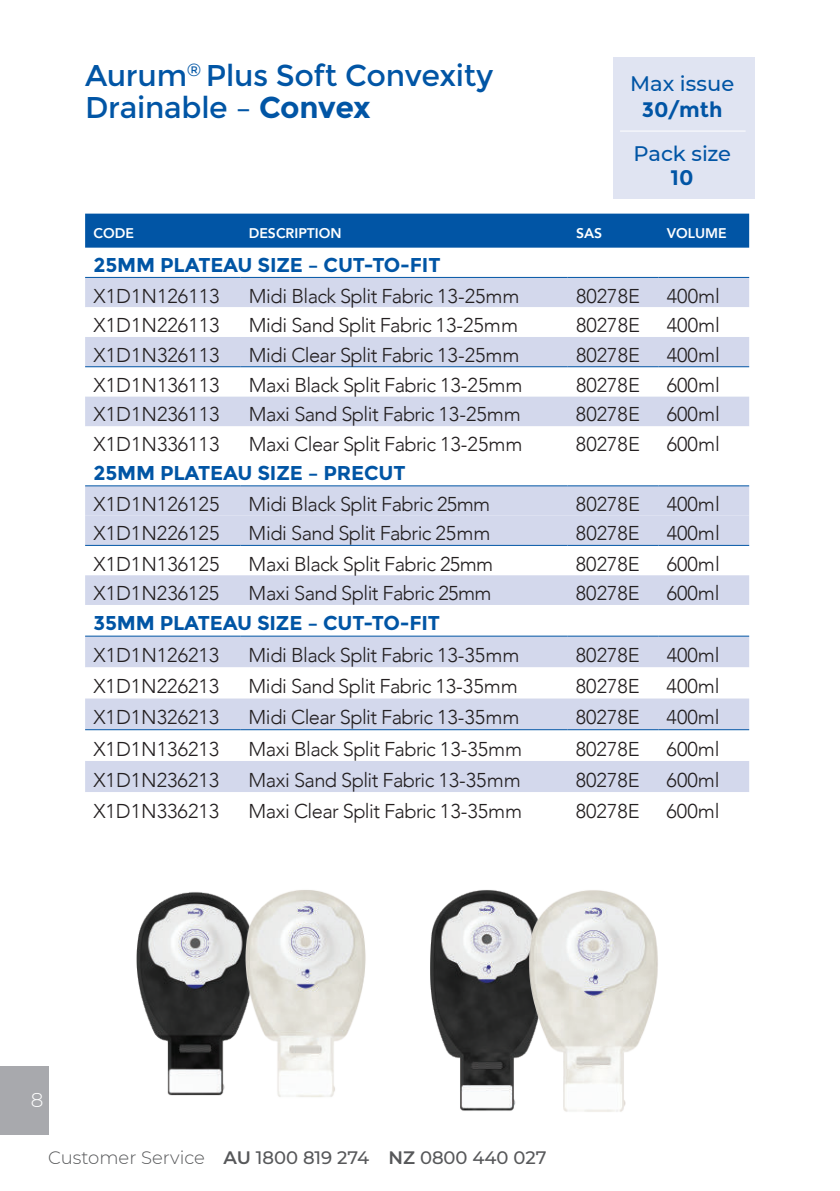
<style>
.page{position:relative;width:840px;height:1191px;background:#fff}
.page>*{position:absolute;margin:0;border:0;box-sizing:border-box;transform-origin:0 0}
.t1{font:30px/32px "Montserrat";letter-spacing:-.01em;color:#0155a5}
.t2{font:500 21px "Montserrat";color:#0155a5}
.t3{font:700 21px "Montserrat";letter-spacing:.005em;color:#0155a5}
.t4{font:300 20px "Avenir";letter-spacing:-.03em;color:#231f20}
.t5{font:300 20px "Avenir";color:#231f20}
.t6{font:700 20px "Montserrat";letter-spacing:-.01em;color:#0155a5}
.t7{font:300 20px "Montserrat";color:#fff}
.t8{font:500 18px "Montserrat";color:#57585a}
.t9{font:800 14px "Avenir";color:#fff}
.s1{font-weight:700}
.s2{font-weight:300}
.s3{font-weight:600}
</style>
<div class="page">
<div style="left:0;top:1066px;width:49px;height:68px;background:#a8a9ad"></div>
<div style="left:612px;top:57px;width:142px;height:142px;background:#e0e4f2"></div>
<hr style="left:619px;top:131px;width:126px;height:1px;background:#fff">
<div style="left:85px;top:214px;width:663px;height:34px;background:#0155a5"></div>
<div style="left:85px;top:278px;width:663px;height:29px;background:#d3d8ec"></div>
<svg style="left:85px;top:730px;width:663px;height:62px;fill:#d3d9ec"></svg>
<svg style="left:85px;top:337px;width:663px;height:392px;fill:#d3d8ec"></svg>
<div style="left:85px;top:456px;width:663px;height:30px;background:#fff"></div>
<svg style="left:85px;top:515px;width:663px;height:60px"></svg>
<hr style="left:85px;top:366px;width:155px;height:1px;background:#0155a5">
<hr style="left:240px;top:366px;width:327px;height:1px;background:#0155a5">
<hr style="left:567px;top:366px;width:91px;height:1px;background:#0155a5">
<hr style="left:658px;top:366px;width:90px;height:1px;background:#0155a5">
<hr style="left:85px;top:729px;width:155px;height:1px;background:#0155a5">
<hr style="left:240px;top:729px;width:327px;height:1px;background:#0155a5">
<hr style="left:567px;top:729px;width:91px;height:1px;background:#0155a5">
<hr style="left:658px;top:729px;width:90px;height:1px;background:#0155a5">
<hr style="left:85px;top:545px;width:155px;height:1px;background:#0155a5">
<hr style="left:240px;top:545px;width:327px;height:1px;background:#0155a5">
<hr style="left:567px;top:545px;width:91px;height:1px;background:#0155a5">
<hr style="left:658px;top:545px;width:90px;height:1px;background:#0155a5">
<hr style="left:85px;top:277px;width:155px;height:1px;background:#0155a5">
<hr style="left:240px;top:277px;width:327px;height:1px;background:#0155a5">
<hr style="left:567px;top:277px;width:91px;height:1px;background:#0155a5">
<hr style="left:658px;top:277px;width:90px;height:1px;background:#0155a5">
<hr style="left:85px;top:635px;width:155px;height:1px;background:#0155a5">
<hr style="left:240px;top:635px;width:327px;height:1px;background:#0155a5">
<hr style="left:567px;top:635px;width:91px;height:1px;background:#0155a5">
<hr style="left:658px;top:635px;width:90px;height:1px;background:#0155a5">
<hr style="left:85px;top:485px;width:155px;height:1px;background:#0155a5">
<hr style="left:240px;top:485px;width:327px;height:1px;background:#0155a5">
<hr style="left:567px;top:485px;width:91px;height:1px;background:#0155a5">
<hr style="left:658px;top:485px;width:90px;height:1px;background:#0155a5">
<img style="left:136px;top:892px;width:60px;height:204px">
<img style="left:196px;top:890px;width:170px;height:207px">
<img style="left:430px;top:891px;width:46px;height:220px">
<img style="left:476px;top:890px;width:182px;height:222px">
<h1 class="t1" style="left:85px;top:62px;width:409px">Aurum<sup>®</sup> Plus Soft Convexity<br>Drainable – <span class="s1">Convex</span></h1>
<p class="t2" style="left:630px;top:75px;width:105px">Max issue</p>
<p class="t3" style="left:641px;top:100px;width:82px">30/mth</p>
<p class="t2" style="left:633px;top:145px;width:99px">Pack size</p>
<p class="t3" style="left:670px;top:168px;width:25px">10</p>
<p class="t9" style="left:94px;top:225px;width:42px">CODE</p>
<p class="t9" style="left:249px;top:225px;width:94px">DESCRIPTION</p>
<p class="t9" style="left:575px;top:225px;width:28px">SAS</p>
<p class="t9" style="left:666px;top:225px;width:61px">VOLUME</p>
<p class="t6" style="left:94px;top:256px;width:348px">25MM PLATEAU SIZE – CUT-TO-FIT</p>
<p class="t5" style="left:94px;top:287px;width:127px">X1D1N126113</p>
<p class="t4" style="left:249px;top:287px;width:272px">Midi Black Split Fabric 13-25mm</p>
<p class="t5" style="left:575px;top:287px;width:65px">80278E</p>
<p class="t5" style="left:666px;top:287px;width:55px">400ml</p>
<p class="t5" style="left:94px;top:317px;width:127px">X1D1N226113</p>
<p class="t4" style="left:248px;top:317px;width:271px">Midi Sand Split Fabric 13-25mm</p>
<p class="t5" style="left:575px;top:317px;width:65px">80278E</p>
<p class="t5" style="left:666px;top:317px;width:55px">400ml</p>
<p class="t5" style="left:94px;top:346px;width:127px">X1D1N326113</p>
<p class="t4" style="left:248px;top:346px;width:272px">Midi Clear Split Fabric 13-25mm</p>
<p class="t5" style="left:575px;top:346px;width:65px">80278E</p>
<p class="t5" style="left:666px;top:346px;width:55px">400ml</p>
<p class="t5" style="left:93px;top:377px;width:127px">X1D1N136113</p>
<p class="t4" style="left:248px;top:377px;width:275px">Maxi Black Split Fabric 13-25mm</p>
<p class="t5" style="left:575px;top:377px;width:65px">80278E</p>
<p class="t5" style="left:666px;top:377px;width:55px">600ml</p>
<p class="t5" style="left:93px;top:406px;width:127px">X1D1N236113</p>
<p class="t4" style="left:248px;top:406px;width:273px">Maxi Sand Split Fabric 13-25mm</p>
<p class="t5" style="left:575px;top:406px;width:65px">80278E</p>
<p class="t5" style="left:666px;top:406px;width:55px">600ml</p>
<p class="t5" style="left:93px;top:436px;width:127px">X1D1N336113</p>
<p class="t4" style="left:248px;top:436px;width:275px">Maxi Clear Split Fabric 13-25mm</p>
<p class="t5" style="left:575px;top:436px;width:65px">80278E</p>
<p class="t5" style="left:666px;top:436px;width:55px">600ml</p>
<p class="t6" style="left:93px;top:464px;width:313px">25MM PLATEAU SIZE – PRECUT</p>
<p class="t5" style="left:93px;top:496px;width:127px">X1D1N126125</p>
<p class="t4" style="left:248px;top:496px;width:243px">Midi Black Split Fabric 25mm</p>
<p class="t5" style="left:575px;top:496px;width:65px">80278E</p>
<p class="t5" style="left:666px;top:496px;width:55px">400ml</p>
<p class="t5" style="left:93px;top:525px;width:127px">X1D1N226125</p>
<p class="t4" style="left:248px;top:525px;width:243px">Midi Sand Split Fabric 25mm</p>
<p class="t5" style="left:575px;top:525px;width:65px">80278E</p>
<p class="t5" style="left:666px;top:525px;width:55px">400ml</p>
<p class="t5" style="left:93px;top:555px;width:127px">X1D1N136125</p>
<p class="t4" style="left:248px;top:555px;width:246px">Maxi Black Split Fabric 25mm</p>
<p class="t5" style="left:575px;top:555px;width:65px">80278E</p>
<p class="t5" style="left:666px;top:555px;width:55px">600ml</p>
<p class="t5" style="left:93px;top:585px;width:127px">X1D1N236125</p>
<p class="t4" style="left:248px;top:585px;width:244px">Maxi Sand Split Fabric 25mm</p>
<p class="t5" style="left:575px;top:585px;width:65px">80278E</p>
<p class="t5" style="left:666px;top:585px;width:55px">600ml</p>
<p class="t6" style="left:93px;top:614px;width:348px">35MM PLATEAU SIZE – CUT-TO-FIT</p>
<p class="t5" style="left:93px;top:647px;width:127px">X1D1N126213</p>
<p class="t4" style="left:248px;top:647px;width:272px">Midi Black Split Fabric 13-35mm</p>
<p class="t5" style="left:575px;top:647px;width:65px">80278E</p>
<p class="t5" style="left:666px;top:647px;width:55px">400ml</p>
<p class="t5" style="left:93px;top:678px;width:127px">X1D1N226213</p>
<p class="t4" style="left:248px;top:678px;width:271px">Midi Sand Split Fabric 13-35mm</p>
<p class="t5" style="left:575px;top:678px;width:65px">80278E</p>
<p class="t5" style="left:666px;top:678px;width:55px">400ml</p>
<p class="t5" style="left:93px;top:709px;width:127px">X1D1N326213</p>
<p class="t4" style="left:248px;top:709px;width:272px">Midi Clear Split Fabric 13-35mm</p>
<p class="t5" style="left:575px;top:709px;width:65px">80278E</p>
<p class="t5" style="left:666px;top:709px;width:55px">400ml</p>
<p class="t5" style="left:93px;top:740px;width:127px">X1D1N136213</p>
<p class="t4" style="left:248px;top:740px;width:275px">Maxi Black Split Fabric 13-35mm</p>
<p class="t5" style="left:575px;top:740px;width:65px">80278E</p>
<p class="t5" style="left:666px;top:740px;width:55px">600ml</p>
<p class="t5" style="left:93px;top:771px;width:127px">X1D1N236213</p>
<p class="t4" style="left:248px;top:771px;width:273px">Maxi Sand Split Fabric 13-35mm</p>
<p class="t5" style="left:575px;top:771px;width:65px">80278E</p>
<p class="t5" style="left:666px;top:771px;width:55px">600ml</p>
<p class="t5" style="left:93px;top:802px;width:127px">X1D1N336213</p>
<p class="t4" style="left:248px;top:802px;width:275px">Maxi Clear Split Fabric 13-35mm</p>
<p class="t5" style="left:575px;top:802px;width:65px">80278E</p>
<p class="t5" style="left:666px;top:802px;width:55px">600ml</p>
<p class="t7" style="left:31px;top:1086px;width:14px">8</p>
<p class="t8" style="left:48px;top:1146px;width:499px"><span class="s2">Customer Service</span> <span class="s3">AU</span> 1800 819 274 <span class="s3">NZ</span> 0800 440 027</p>
</div>
